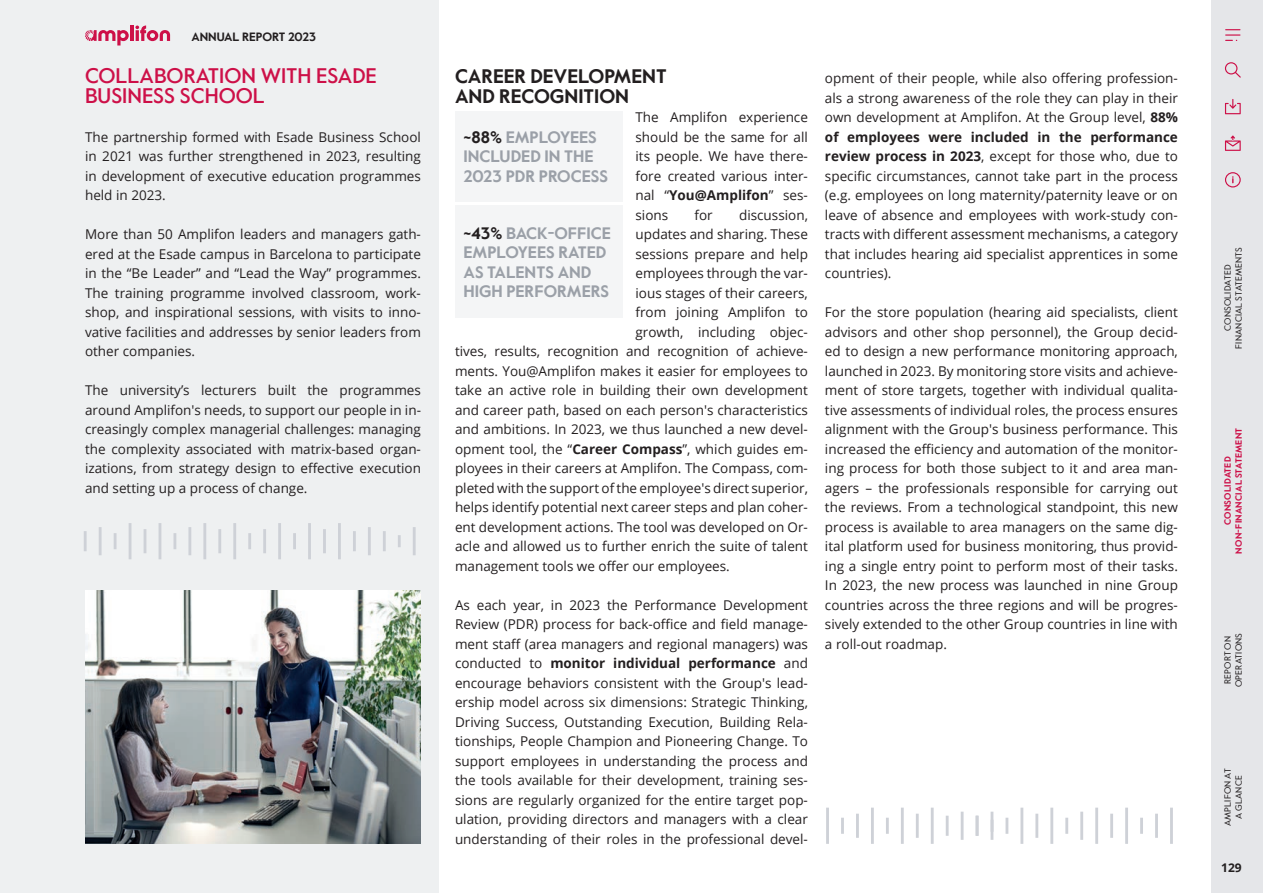
<style>
.page{position:relative;width:1263px;height:893px;background:#fff}
.page>*{position:absolute;margin:0;border:0;box-sizing:border-box;transform-origin:0 0}
.t1{font:500 21px/19.5px "Value Sans Pro";color:#cd1048}
.t2{font:700 19.5px/19.5px "Value Sans Pro";color:#231f20}
.t3{font:700 16.5px/19.5px "Value Sans Pro";color:#9ba0a8}
.t4{font:13.5px/19.5px "Open Sans";color:#231f20;text-align:justify}
.t5{font:700 12px "Value Sans Pro";color:#231f20}
.t6{font:700 12px "Open Sans";color:#231f20}
.t7{font:9px/10.8px "Value Sans Pro";letter-spacing:.025em;color:#231f20;text-align:center}
.t8{font:700 9px/10.8px "Value Sans Pro";letter-spacing:.02em;color:#cd1048;text-align:center}
.s1{color:#231f20}
.s2{font-weight:700}
</style>
<div class="page">
<div style="left:0;top:0;width:438px;height:893px;background:#eef0f1"></div>
<div style="left:455px;top:111px;width:168px;height:90px;background:#f4f5f6"></div>
<div style="left:455px;top:206px;width:168px;height:112px;background:#f4f5f6"></div>
<img style="left:85px;top:590px;width:336px;height:254px">
<hr style="left:114px;top:533px;width:3px;height:16px;background:#ced1d7">
<hr style="left:129px;top:523px;width:2px;height:36px;background:#ced1d7">
<hr style="left:144px;top:529px;width:2px;height:24px;background:#ced1d7">
<hr style="left:159px;top:523px;width:2px;height:36px;background:#ced1d7">
<hr style="left:173px;top:533px;width:3px;height:16px;background:#ced1d7">
<hr style="left:188px;top:527px;width:3px;height:28px;background:#ced1d7">
<hr style="left:99px;top:527px;width:3px;height:28px;background:#ced1d7">
<hr style="left:203px;top:523px;width:3px;height:36px;background:#ced1d7">
<hr style="left:218px;top:529px;width:3px;height:24px;background:#ced1d7">
<hr style="left:233px;top:523px;width:3px;height:36px;background:#ced1d7">
<hr style="left:248px;top:533px;width:3px;height:16px;background:#ced1d7">
<hr style="left:263px;top:529px;width:3px;height:24px;background:#ced1d7">
<hr style="left:278px;top:523px;width:3px;height:36px;background:#ced1d7">
<hr style="left:293px;top:533px;width:3px;height:16px;background:#ced1d7">
<hr style="left:308px;top:523px;width:3px;height:36px;background:#ced1d7">
<hr style="left:323px;top:529px;width:3px;height:24px;background:#ced1d7">
<hr style="left:338px;top:523px;width:3px;height:36px;background:#ced1d7">
<hr style="left:353px;top:531px;width:3px;height:20px;background:#ced1d7">
<hr style="left:84px;top:531px;width:3px;height:20px;background:#ced1d7">
<hr style="left:368px;top:527px;width:3px;height:28px;background:#ced1d7">
<hr style="left:383px;top:531px;width:3px;height:20px;background:#ced1d7">
<svg style="left:398px;top:535px;width:3px;height:12px"></svg>
<hr style="left:413px;top:527px;width:3px;height:28px;background:#ced1d7">
<hr style="left:826px;top:808px;width:3px;height:36px;background:#ced1d7">
<hr style="left:841px;top:818px;width:3px;height:16px;background:#ced1d7">
<hr style="left:856px;top:814px;width:3px;height:24px;background:#ced1d7">
<hr style="left:871px;top:808px;width:3px;height:36px;background:#ced1d7">
<hr style="left:886px;top:818px;width:3px;height:16px;background:#ced1d7">
<hr style="left:901px;top:808px;width:3px;height:36px;background:#ced1d7">
<hr style="left:916px;top:814px;width:3px;height:24px;background:#ced1d7">
<hr style="left:931px;top:808px;width:3px;height:36px;background:#ced1d7">
<hr style="left:946px;top:816px;width:2px;height:20px;background:#ced1d7">
<hr style="left:961px;top:812px;width:2px;height:28px;background:#ced1d7">
<hr style="left:1005px;top:818px;width:3px;height:16px;background:#ced1d7">
<hr style="left:1020px;top:808px;width:3px;height:36px;background:#ced1d7">
<hr style="left:1035px;top:814px;width:3px;height:24px;background:#ced1d7">
<hr style="left:1050px;top:808px;width:3px;height:36px;background:#ced1d7">
<hr style="left:1065px;top:818px;width:3px;height:16px;background:#ced1d7">
<hr style="left:1080px;top:812px;width:3px;height:28px;background:#ced1d7">
<hr style="left:990px;top:812px;width:3px;height:28px;background:#ced1d7">
<hr style="left:1095px;top:808px;width:3px;height:36px;background:#ced1d7">
<hr style="left:1110px;top:814px;width:3px;height:24px;background:#ced1d7">
<hr style="left:1125px;top:808px;width:3px;height:36px;background:#ced1d7">
<hr style="left:1140px;top:818px;width:3px;height:16px;background:#ced1d7">
<hr style="left:1155px;top:814px;width:3px;height:24px;background:#ced1d7">
<hr style="left:1170px;top:808px;width:3px;height:36px;background:#ced1d7">
<hr style="left:976px;top:816px;width:2px;height:20px;background:#ced1d7">
<div style="left:1212px;top:0;width:51px;height:893px;background:#e5e6e9"></div>
<hr style="left:130px;top:26px;width:4px;height:15px;background:#cd1048">
<svg style="left:135px;top:26px;width:35px;height:15px"></svg>
<svg style="left:85px;top:30px;width:44px;height:16px"></svg>
<svg style="left:1225px;top:99px;width:16px;height:15px"></svg>
<svg style="left:1225px;top:62px;width:16px;height:16px"></svg>
<svg style="left:1225px;top:29px;width:15px;height:12px"></svg>
<svg style="left:1225px;top:136px;width:16px;height:15px"></svg>
<svg style="left:1225px;top:172px;width:16px;height:16px"></svg>
<p class="t5" style="left:191px;top:30px;width:126px">ANNUAL REPORT 2023</p>
<h1 class="t1" style="left:85px;top:67px;width:293px">COLLABORATION WITH ESADE<br>BUSINESS SCHOOL</h1>
<p class="t4" style="left:85px;top:127px;width:337px">The partnership formed with Esade Business School in 2021 was further strengthened in 2023, resulting in development of executive education programmes held in 2023.</p>
<p class="t4" style="left:85px;top:224px;width:337px">More than 50 Amplifon leaders and managers gath&shy;ered at the Esade campus in Barcelona to participate in the “Be Leader” and “Lead the Way” programmes.<br>The training programme involved classroom, work&shy;shop, and inspirational sessions, with visits to inno&shy;vative facilities and addresses by senior leaders from other companies.</p>
<p class="t4" style="left:85px;top:380px;width:337px">The university’s lecturers built the programmes around Amplifon's needs, to support our people in in&shy;creasingly complex managerial challenges: managing the complexity associated with matrix-based organ&shy;izations, from strategy design to effective execution and setting up a process of change.</p>
<h2 class="t2" style="left:455px;top:68px;width:213px">CAREER DEVELOPMENT<br>AND RECOGNITION</h2>
<p class="t3" style="left:463px;top:128px;width:146px"><span class="s1">~88%</span> EMPLOYEES<br>INCLUDED IN THE<br>2023 PDR PROCESS</p>
<p class="t4" style="left:635px;top:107px;width:174px">The Amplifon experience should be the same for all its people. We have there&shy;fore created various inter&shy;nal “<span class="s2">You@Amplifon</span>” ses&shy;sions</p>
<p class="t4" style="left:694px;top:205px;width:20px">for</p>
<p class="t4" style="left:739px;top:205px;width:70px">discussion,</p>
<p class="t4" style="left:635px;top:224px;width:174px">updates and sharing. These</p>
<p class="t4" style="left:635px;top:244px;width:174px">sessions prepare and help</p>
<p class="t4" style="left:635px;top:263px;width:174px">employees through the var-</p>
<p class="t4" style="left:635px;top:283px;width:174px">ious stages of their careers,</p>
<p class="t4" style="left:635px;top:302px;width:174px">from joining Amplifon to</p>
<p class="t4" style="left:635px;top:322px;width:174px">growth, including objec-</p>
<p class="t4" style="left:455px;top:341px;width:354px">tives, results, recognition and recognition of achieve-</p>
<p class="t4" style="left:455px;top:361px;width:354px">ments. You@Amplifon makes it easier for employees to</p>
<p class="t4" style="left:455px;top:380px;width:354px">take an active role in building their own development</p>
<p class="t4" style="left:455px;top:400px;width:354px">and career path, based on each person's characteristics</p>
<p class="t4" style="left:455px;top:419px;width:354px">and ambitions. In 2023, we thus launched a new devel-</p>
<p class="t4" style="left:455px;top:439px;width:354px">opment tool, the “<span class="s2">Career Compass</span>”, which guides em-</p>
<p class="t4" style="left:455px;top:458px;width:354px">ployees in their careers at Amplifon. The Compass, com-</p>
<p class="t4" style="left:455px;top:478px;width:354px">pleted with the support of the employee's direct superior,</p>
<p class="t4" style="left:455px;top:497px;width:354px">helps identify potential next career steps and plan coher-</p>
<p class="t4" style="left:455px;top:517px;width:354px">ent development actions. The tool was developed on Or-</p>
<p class="t4" style="left:455px;top:536px;width:354px">acle and allowed us to further enrich the suite of talent</p>
<p class="t4" style="left:455px;top:556px;width:276px">management tools we offer our employees.</p>
<p class="t4" style="left:455px;top:595px;width:354px">As each year, in 2023 the Performance Development Review (PDR) process for back-office and field manage&shy;ment staff (area managers and regional managers) was conducted to <span class="s2">monitor individual performance</span> and encourage behaviors consistent with the Group's lead&shy;ership model across six dimensions: Strategic Thinking, Driving Success, Outstanding Execution, Building Rela&shy;tionships, People Champion and Pioneering Change. To support employees in understanding the process and the tools available for their development, training ses&shy;sions are regularly organized for the entire target pop&shy;ulation, providing directors and managers with a clear understanding of their roles in the professional devel-</p>
<p class="t3" style="left:463px;top:224px;width:149px"><span class="s1">~43%</span> BACK-OFFICE<br>EMPLOYEES RATED<br>AS TALENTS AND<br>HIGH PERFORMERS</p>
<p class="t4" style="left:825px;top:68px;width:354px">opment of their people, while also offering profession&shy;als a strong awareness of the role they can play in their own development at Amplifon. At the Group level, <span class="s2">88% of employees were included in the performance review process in 2023</span>, except for those who, due to specific circumstances, cannot take part in the process (e.g. employees on long maternity/paternity leave or on leave of absence and employees with work-study con&shy;tracts with different assessment mechanisms, a category that includes hearing aid specialist apprentices in some countries).</p>
<p class="t4" style="left:825px;top:302px;width:354px">For the store population (hearing aid specialists, client advisors and other shop personnel), the Group decid&shy;ed to design a new performance monitoring approach, launched in 2023. By monitoring store visits and achieve&shy;ment of store targets, together with individual qualita&shy;tive assessments of individual roles, the process ensures alignment with the Group's business performance. This increased the efficiency and automation of the monitor&shy;ing process for both those subject to it and area man&shy;agers – the professionals responsible for carrying out the reviews. From a technological standpoint, this new process is available to area managers on the same dig&shy;ital platform used for business monitoring, thus provid&shy;ing a single entry point to perform most of their tasks.<br>In 2023, the new process was launched in nine Group countries across the three regions and will be progres&shy;sively extended to the other Group countries in line with a roll-out roadmap.</p>
<p class="t7" style="left:1222px;top:348px;width:103px;rotate:-90deg">CONSOLIDATED<br>FINANCIAL STATEMENTS</p>
<p class="t8" style="left:1223px;top:554px;width:127px;rotate:-90deg">CONSOLIDATED<br>NON-FINANCIAL STATEMENT</p>
<p class="t7" style="left:1222px;top:687px;width:56px;rotate:-90deg">REPORT ON<br>OPERATIONS</p>
<p class="t7" style="left:1222px;top:826px;width:60px;rotate:-90deg">AMPLIFON AT<br>A GLANCE</p>
<p class="t6" style="left:1221px;top:859px;width:22px">129</p>
</div>
